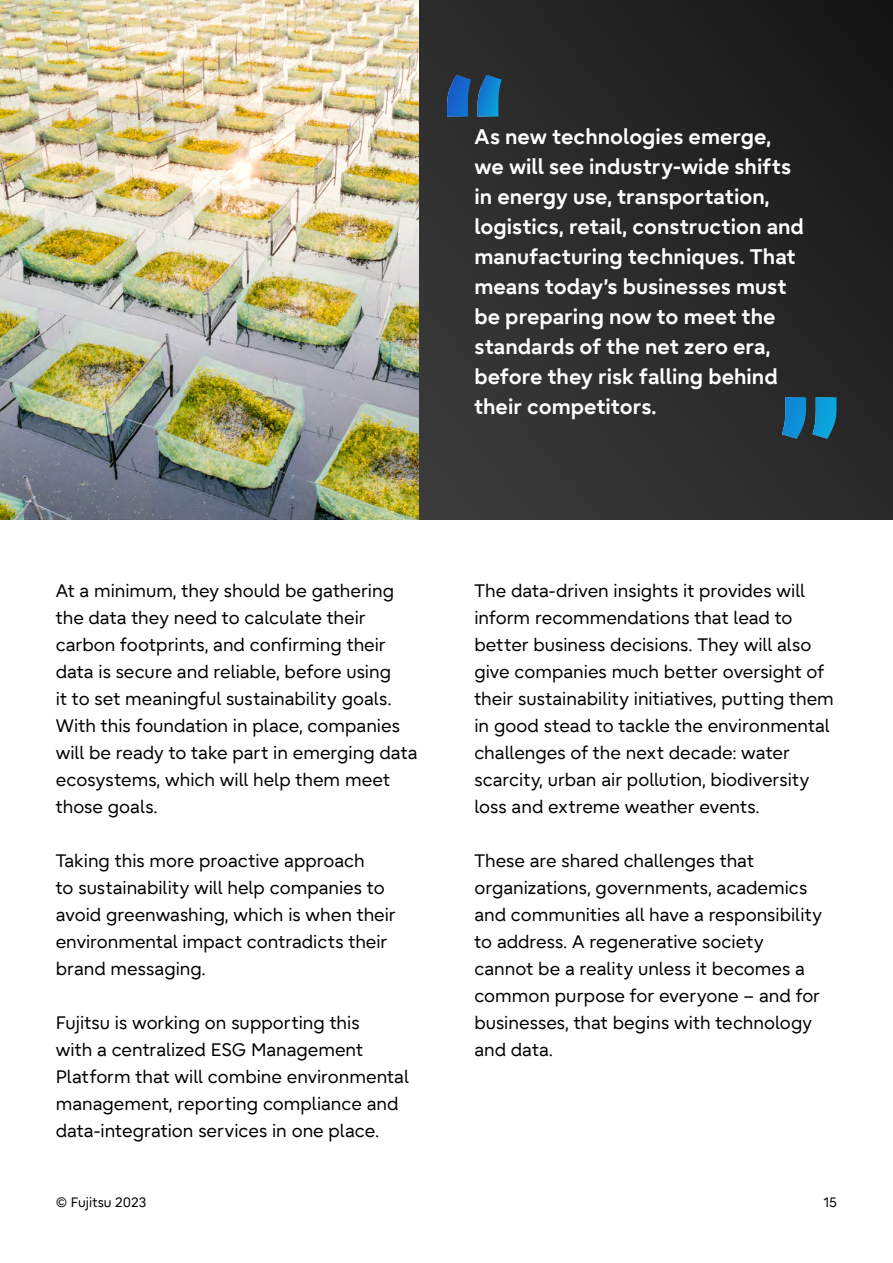
<style>
.page{position:relative;width:893px;height:1263px;background:#fff}
.page>*{position:absolute;margin:0;border:0;box-sizing:border-box;transform-origin:0 0}
.t1{font:700 21px/30px "Fujitsu Infinity Pro";color:#fff}
.t2{font:18px/27px "Fujitsu Infinity Pro";color:#000}
.t3{font:13.5px "Fujitsu Infinity Pro";color:#000}
</style>
<div class="page">
<img style="left:419px;top:0;width:474px;height:520px">
<img style="left:0;top:0;width:419px;height:520px">
<svg style="left:812px;top:397px;width:25px;height:42px"></svg>
<svg style="left:782px;top:397px;width:24px;height:42px"></svg>
<svg style="left:447px;top:75px;width:24px;height:42px"></svg>
<svg style="left:478px;top:75px;width:24px;height:42px"></svg>
<p class="t1" style="left:474px;top:122px;width:331px">As new technologies emerge, we will see industry-wide shifts in energy use, transportation, logistics, retail, construction and manufacturing techniques. That means today’s businesses must be preparing now to meet the standards of the net zero era, before they risk falling behind their competitors.</p>
<p class="t2" style="left:56px;top:577px;width:363px">At a minimum, they should be gathering the data they need to calculate their carbon footprints, and confirming their data is secure and reliable, before using<br>it to set meaningful sustainability goals.<br>With this foundation in place, companies will be ready to take part in emerging data ecosystems, which will help them meet those goals.</p>
<p class="t2" style="left:56px;top:847px;width:341px">Taking this more proactive approach<br>to sustainability will help companies to avoid greenwashing, which is when their environmental impact contradicts their brand messaging.</p>
<p class="t2" style="left:56px;top:1009px;width:354px">Fujitsu is working on supporting this<br>with a centralized ESG Management Platform that will combine environmental management, reporting compliance and data-integration services in one place.</p>
<p class="t2" style="left:474px;top:577px;width:361px">The data-driven insights it provides will inform recommendations that lead to better business decisions. They will also give companies much better oversight of their sustainability initiatives, putting them in good stead to tackle the environmental challenges of the next decade: water scarcity, urban air pollution, biodiversity loss and extreme weather events.</p>
<p class="t2" style="left:474px;top:847px;width:349px">These are shared challenges that organizations, governments, academics and communities all have a responsibility to address. A regenerative society cannot be a reality unless it becomes a common purpose for everyone – and for businesses, that begins with technology and data.</p>
<p class="t3" style="left:56px;top:1194px;width:92px">© Fujitsu 2023</p>
<p class="t3" style="left:824px;top:1194px;width:15px">15</p>
</div>
